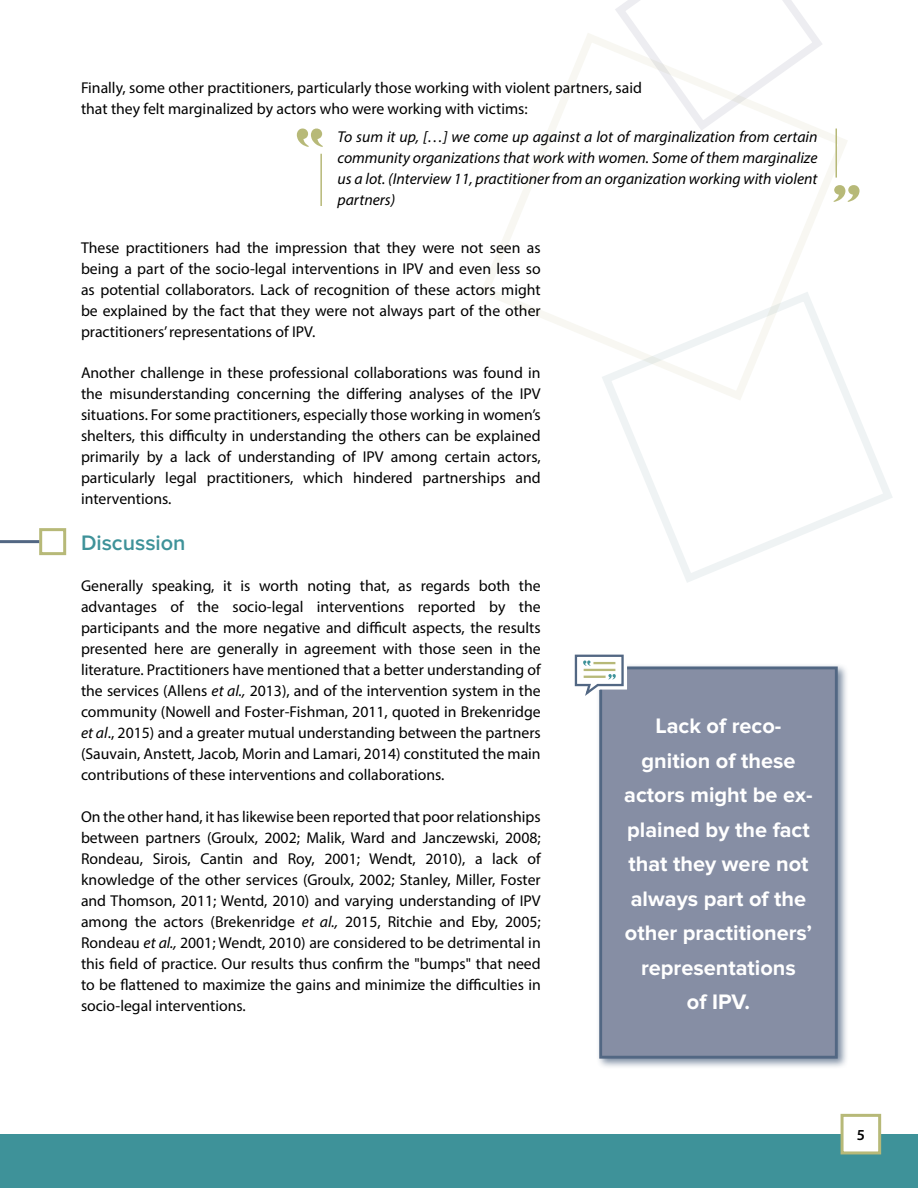
<style>
.page{position:relative;width:918px;height:1188px;background:#fff}
.page>*{position:absolute;margin:0;border:0;box-sizing:border-box;transform-origin:0 0}
.t1{font:700 21.75px/34.5px "Proxima Nova";color:#fff;text-align:center}
.t2{font:600 21.75px "Proxima Nova";color:#3e9299}
.t3{font:15.75px/21px "Myriad Pro";color:#000;text-align:justify}
.t4{font:italic 15.75px/21px "Myriad Pro";color:#000;text-align:justify}
.t5{font:600 15.3px "Myriad Pro";color:#000}
.s1{font-style:italic}
</style>
<div class="page">
<div style="left:0;top:1134px;width:918px;height:54px;background:#3e9299"></div>
<div style="left:842px;top:1115px;width:38px;height:38px;background:#fff"></div>
<div style="left:841px;top:1114px;width:40px;height:40px;border:3px solid #b7b978"></div>
<svg style="left:481px;top:33px;width:366px;height:308px"></svg>
<svg style="left:597px;top:287px;width:295px;height:296px"></svg>
<svg style="left:610px;top:0;width:218px;height:136px"></svg>
<div style="left:39px;top:528px;width:27px;height:27px;border:3px solid #b7b978"></div>
<hr style="left:0;top:540px;width:39px;height:3px;background:#526783">
<div style="left:596px;top:663px;width:253px;height:407px;background:#526783;opacity:.75"></div>
<div style="left:601px;top:668px;width:235px;height:389px;background:#868ea4"></div>
<div style="left:599px;top:666px;width:239px;height:393px;border:3px solid #526783"></div>
<svg style="left:574px;top:654px;width:58px;height:62px"></svg>
<svg style="left:297px;top:129px;width:26px;height:18px"></svg>
<svg style="left:834px;top:185px;width:26px;height:17px"></svg>
<hr style="left:320px;top:154px;width:2px;height:52px;background:#b7b978">
<hr style="left:836px;top:129px;width:1px;height:49px;background:#b7b978">
<p class="t3" style="left:81px;top:77px;width:563px">Finally, some other practitioners, particularly those working with violent partners, said that they felt marginalized by actors who were working with victims:</p>
<p class="t4" style="left:338px;top:126px;width:482px">To sum it up, […] we come up against a lot of marginalization from certain community organizations that work with women. Some of them marginalize us a lot. (Interview 11, practitioner from an organization working with violent partners)</p>
<p class="t3" style="left:81px;top:237px;width:461px">These practitioners had the impression that they were not seen as being a part of the socio-legal interventions in IPV and even less so as potential collaborators. Lack of recognition of these actors might be explained by the fact that they were not always part of the other practitioners’ representations of IPV.</p>
<p class="t3" style="left:81px;top:362px;width:461px">Another challenge in these professional collaborations was found in the misunderstanding concerning the differing analyses of the IPV situations. For some practitioners, especially those working in women’s shelters, this difficulty in understanding the others can be explained primarily by a lack of understanding of IPV among certain actors, particularly legal practitioners, which hindered partnerships and interventions.</p>
<h1 class="t2" style="left:81px;top:530px;width:106px">Discussion</h1>
<p class="t3" style="left:81px;top:575px;width:461px">Generally speaking, it is worth noting that, as regards both the advantages of the socio-legal interventions reported by the participants and the more negative and difficult aspects, the results presented here are generally in agreement with those seen in the literature. Practitioners have mentioned that a better understanding of the services (Allens <span class="s1">et al.,</span> 2013), and of the intervention system in the community (Nowell and Foster-Fishman, 2011, quoted in Brekenridge <span class="s1">et al</span>., 2015) and a greater mutual understanding between the partners (Sauvain, Anstett, Jacob, Morin and Lamari, 2014) constituted the main contributions of these interventions and collaborations.</p>
<p class="t3" style="left:81px;top:806px;width:461px">On the other hand, it has likewise been reported that poor relationships between partners (Groulx, 2002; Malik, Ward and Janczewski, 2008; Rondeau, Sirois, Cantin and Roy, 2001; Wendt, 2010), a lack of knowledge of the other services (Groulx, 2002; Stanley, Miller, Foster and Thomson, 2011; Wentd, 2010) and varying understanding of IPV among the actors (Brekenridge <span class="s1">et al.,</span> 2015, Ritchie and Eby, 2005; Rondeau <span class="s1">et al.,</span> 2001; Wendt, 2010) are considered to be detrimental in this field of practice. Our results thus confirm the "bumps" that need to be flattened to maximize the gains and minimize the difficulties in socio-legal interventions.</p>
<h1 class="t1" style="left:624px;top:709px;width:190px">Lack of reco&shy;gnition of these actors might be ex&shy;plained by the fact that they were not always part of the other practitioners’ representations<br>of IPV.</h1>
<p class="t5" style="left:857px;top:1125px;width:10px">5</p>
</div>
